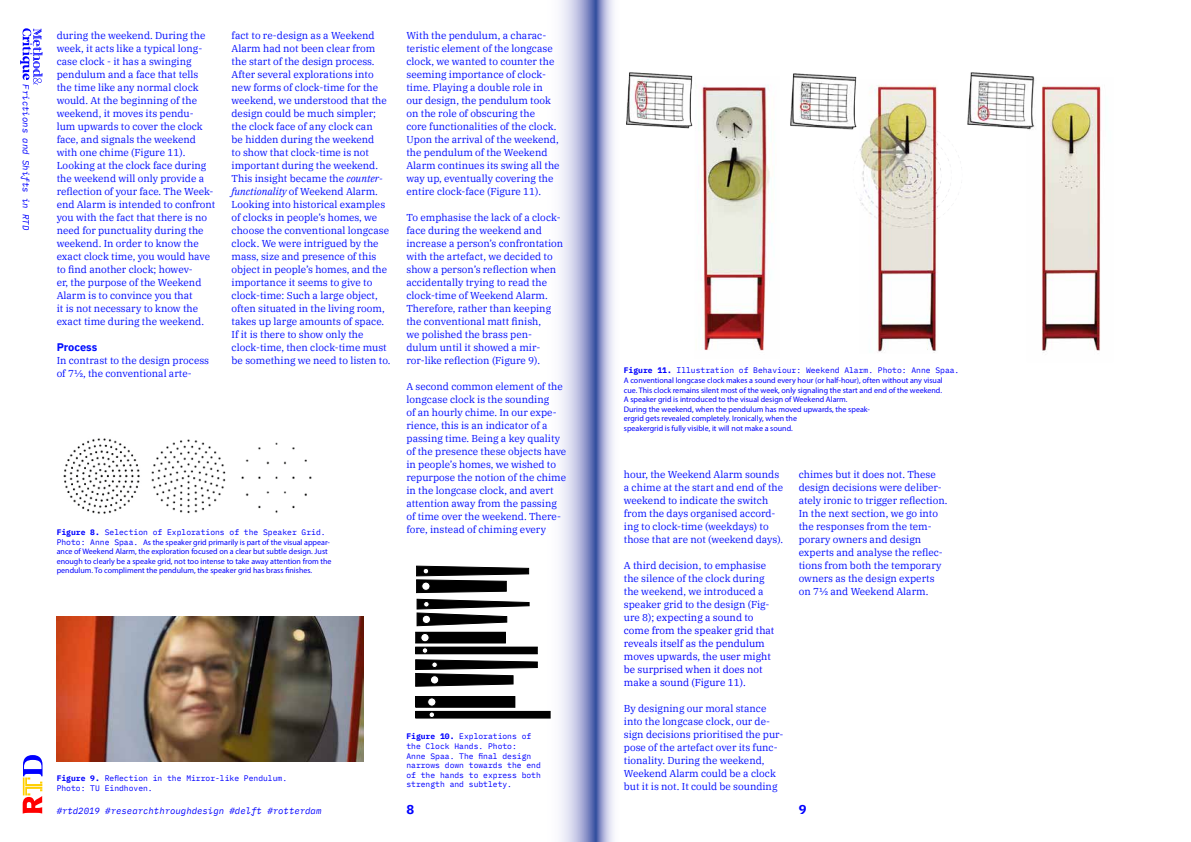
<style>
.page{position:relative;width:1191px;height:842px;background:#fff}
.page>*{position:absolute;margin:0;border:0;box-sizing:border-box;transform-origin:0 0}
.t1{font:700 13px "IBM Plex Sans";color:#00f}
.t2{font:700 11px "IBM Plex Sans";letter-spacing:-.005em;color:#000dff}
.t3{font:10px/13px "IBM Plex Serif";color:#000dff}
.t4{font:10px/13px "IBM Plex Serif";color:#00f}
.t5{font:italic 9px "IBM Plex Mono";color:#00f}
.t6{font:8px/9.6px "Myriad Pro";color:#00f}
.t7{font:8px/9.6px "IBM Plex Mono";color:#00f}
.s1{font-style:italic}
.s2{font-weight:700}
.s3{font-family:"IBM Plex Mono"}
.s4{color:#000dff}
</style>
<div class="page">
<svg style="left:595px;top:0;width:19px;height:842px;background:#a8b0d7"></svg>
<svg style="left:539px;top:0;width:56px;height:842px"></svg>
<svg style="left:20px;top:28px;width:23px;height:57px"></svg>
<svg style="left:23px;top:755px;width:20px;height:59px"></svg>
<img style="left:627px;top:72px;width:474px;height:281px">
<svg style="left:416px;top:566px;width:113px;height:27px"></svg>
<div style="left:422px;top:582px;width:8px;height:8px;background:#fff;border-radius:50%"></div>
<div style="left:422px;top:582px;width:8px;height:8px;border:1px solid #000;border-radius:50%"></div>
<svg style="left:415px;top:660px;width:122px;height:26px"></svg>
<div style="left:430px;top:676px;width:9px;height:8px;background:#fff;border-radius:50%"></div>
<div style="left:430px;top:676px;width:9px;height:8px;border:1px solid #000;border-radius:50%"></div>
<div style="left:416px;top:632px;width:89px;height:11px;background:#000"></div>
<div style="left:421px;top:633px;width:8px;height:9px;background:#fff;border-radius:50%"></div>
<div style="left:421px;top:633px;width:8px;height:9px;border:1px solid #000;border-radius:50%"></div>
<div style="left:416px;top:647px;width:121px;height:7px;background:#000"></div>
<svg style="left:422px;top:648px;width:6px;height:5px"></svg>
<div style="left:416px;top:696px;width:99px;height:11px;background:#000"></div>
<div style="left:428px;top:698px;width:8px;height:8px;background:#fff;border-radius:50%"></div>
<div style="left:427px;top:698px;width:9px;height:8px;border:1px solid #000;border-radius:50%"></div>
<div style="left:416px;top:711px;width:134px;height:7px;background:#000"></div>
<svg style="left:429px;top:712px;width:5px;height:5px"></svg>
<svg style="left:417px;top:599px;width:112px;height:27px"></svg>
<div style="left:422px;top:615px;width:8px;height:8px;background:#fff;border-radius:50%"></div>
<div style="left:422px;top:615px;width:8px;height:8px;border:1px solid #000;border-radius:50%"></div>
<img style="left:63px;top:438px;width:77px;height:76px">
<img style="left:241px;top:442px;width:71px;height:71px">
<img style="left:151px;top:439px;width:75px;height:75px">
<img style="left:57px;top:616px;width:307px;height:145px">
<p class="t5" style="left:33px;top:84px;width:147px;rotate:90deg">Frictions and Shifts in RTD</p>
<p class="t3" style="left:57px;top:28px;width:160px">during the weekend. During the week, it acts like a typical long&shy;case clock - it has a swinging pendulum and a face that tells the time like any normal clock would. At the beginning of the weekend, it moves its pendu-<br>lum upwards to cover the clock face, and signals the weekend with one chime (Figure 11).<br>Looking at the clock face during the weekend will only provide a reflection of your face. The Week&shy;end Alarm is intended to confront you with the fact that there is no need for punctuality during the weekend. In order to know the exact clock time, you would have to find another clock; howev-<br>er, the purpose of the Weekend<br>Alarm is to convince you that<br>it is not necessary to know the exact time during the weekend.</p>
<p class="t2" style="left:57px;top:338px;width:42px">Process</p>
<p class="t3" style="left:57px;top:353px;width:154px">In contrast to the design process of 7½, the conventional arte-</p>
<p class="t3" style="left:231px;top:28px;width:160px">fact to re-design as a Weekend<br>Alarm had not been clear from the start of the design process.<br>After several explorations into new forms of clock-time for the weekend, we understood that the design could be much simpler; the clock face of any clock can<br>be hidden during the weekend<br>to show that clock-time is not important during the weekend.<br>This insight became the <span class="s1">counter&shy;functionality</span> of Weekend Alarm.<br>Looking into historical examples of clocks in people’s homes, we choose the conventional longcase clock. We were intrigued by the mass, size and presence of this object in people’s homes, and the importance it seems to give to clock-time: Such a large object, often situated in the living room, takes up large amounts of space.<br>If it is there to show only the clock-time, then clock-time must be something we need to listen to.</p>
<p class="t7" style="left:57px;top:527px;width:270px"><span class="s2">Figure 8.</span> Selection of Explorations of the Speaker Grid.</p>
<p class="t6" style="left:57px;top:537px;width:276px"><span class="s3">Photo: Anne Spaa.</span> As the speaker grid primarily is part of the visual appear&shy;ance of Weekend Alarm, the exploration focused on a clear but subtle design. Just enough to clearly be a speake grid, not too intense to take away attention from the pendulum. To compliment the pendulum, the speaker grid has brass finishes.</p>
<p class="t3" style="left:406px;top:28px;width:155px">With the pendulum, a charac&shy;teristic element of the longcase clock, we wanted to counter the seeming importance of clock&shy;time. Playing a double role in our design, the pendulum took on the role of obscuring the<br>core functionalities of the clock.<br>Upon the arrival of the weekend, the pendulum of the Weekend<br>Alarm continues its swing all the way up, eventually covering the entire clock-face (Figure 11).</p>
<p class="t3" style="left:406px;top:210px;width:158px">To emphasise the lack of a clock&shy;face during the weekend and increase a person’s confrontation with the artefact, we decided to show a person’s reflection when accidentally trying to read the clock-time of Weekend Alarm.<br>Therefore, rather than keeping the conventional matt finish,<br>we polished the brass pen&shy;dulum until it showed a mir&shy;ror-like reflection (Figure 9).</p>
<p class="t3" style="left:406px;top:379px;width:161px">A second common element of the longcase clock is the sounding<br>of an hourly chime. In our expe&shy;rience, this is an indicator of a passing time. Being a key quality of the presence these objects have in people’s homes, we wished to repurpose the notion of the chime in the longcase clock, and avert attention away from the passing of time over the weekend. There&shy;fore, instead of chiming every</p>
<p class="t7" style="left:57px;top:773px;width:232px"><span class="s2">Figure 9.</span> Reflection in the Mirror-like Pendulum.<br>Photo: TU Eindhoven.</p>
<p class="t7" style="left:406px;top:731px;width:136px"><span class="s2">Figure 10.</span> Explorations of the Clock Hands. Photo:<br>Anne Spaa. The final design narrows down towards the end of the hands to express both strength and subtlety.</p>
<p class="t7" style="left:624px;top:365px;width:337px"><span class="s2">Figure 11.</span> Illustration of Behaviour: Weekend Alarm. Photo: Anne Spaa.</p>
<p class="t6" style="left:624px;top:375px;width:320px">A conventional longcase clock makes a sound every hour (or half-hour), often without any visual cue. This clock remains silent most of the week, only signaling the start and end of the weekend.<br>A speaker grid is introduced to the visual design of Weekend Alarm.<br>During the weekend, when the pendulum has moved upwards, the speak-<br>ergrid gets revealed completely. Ironically, when the<br>speakergrid is fully visible, it will not make a sound.</p>
<p class="t3" style="left:624px;top:467px;width:161px">hour, the Weekend Alarm sounds a chime at the start and end of the weekend to indicate the switch from the days organised accord&shy;ing to clock-time (weekdays) to those that are not (weekend days).</p>
<p class="t4" style="left:624px;top:558px;width:152px"><span class="s4">A third decision, to emphasise the silence of the clock during the weekend, we introduced a speaker grid to the design (Fig&shy;ure 8)</span>; expecting a sound to come from the speaker grid that reveals itself as the pendulum moves upwards, the user might be surprised when it does not make a sound (Figure 11).</p>
<p class="t3" style="left:624px;top:701px;width:161px">By designing our moral stance into the longcase clock, our de&shy;sign decisions prioritised the pur&shy;pose of the artefact over its func&shy;tionality. During the weekend,<br>Weekend Alarm could be a clock but it is not. It could be sounding</p>
<p class="t3" style="left:798px;top:467px;width:150px">chimes but it does not. These design decisions were deliber&shy;ately ironic to trigger reflection.<br>In the next section, we go into the responses from the tem&shy;porary owners and design experts and analyse the reflec&shy;tions from both the temporary owners as the design experts on 7½ and Weekend Alarm.</p>
<p class="t5" style="left:57px;top:803px;width:266px">#rtd2019 #researchthroughdesign #delft #rotterdam</p>
<h1 class="t1" style="left:406px;top:799px;width:9px">8</h1>
<h1 class="t1" style="left:798px;top:799px;width:9px">9</h1>
</div>
